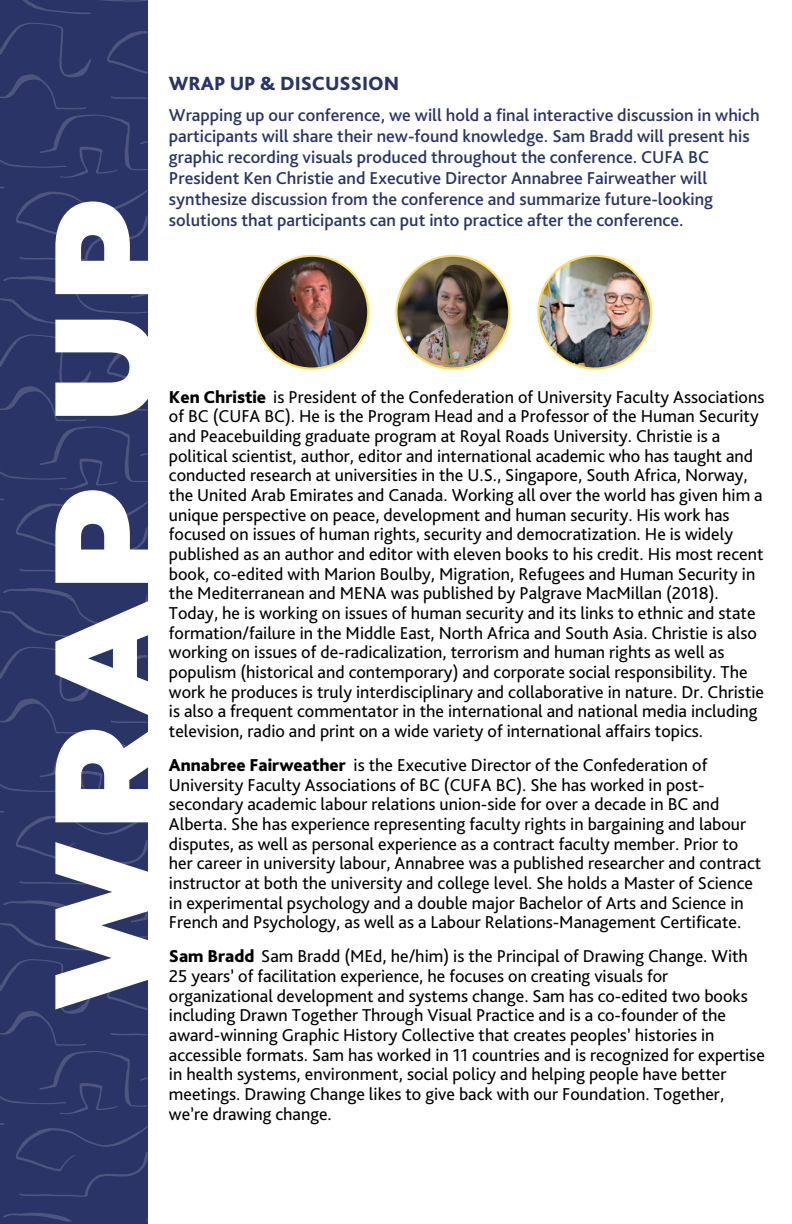
<style>
.page{position:relative;width:792px;height:1224px;background:#fff}
.page>*{position:absolute;margin:0;border:0;box-sizing:border-box;transform-origin:0 0}
.t1{font:900 141.2px "Montserrat";color:#fff}
.t2{font:800 20px "Bliss Pro";color:#2b3467}
.t3{font:18px/19.6px "Bliss Pro";color:#000}
.t4{font:500 18px/21px "Bliss Pro";color:#2b3467}
.s1{font-weight:800}
</style>
<div class="page">
<div style="left:0;top:0;width:148px;height:1224px;background:#2b3467"></div>
<svg style="left:23px;top:0;width:124px;height:14px"></svg>
<svg style="left:0;top:23px;width:147px;height:237px"></svg>
<svg style="left:0;top:276px;width:147px;height:50px"></svg>
<svg style="left:0;top:334px;width:147px;height:238px"></svg>
<svg style="left:0;top:588px;width:147px;height:50px"></svg>
<svg style="left:0;top:647px;width:147px;height:238px"></svg>
<svg style="left:0;top:900px;width:147px;height:51px"></svg>
<svg style="left:3px;top:1213px;width:69px;height:9px"></svg>
<svg style="left:0;top:959px;width:147px;height:238px"></svg>
<img style="left:395px;top:255px;width:115px;height:115px">
<img style="left:537px;top:255px;width:115px;height:115px">
<img style="left:254px;top:255px;width:115px;height:115px">
<p class="t1" style="left:18px;top:1011px;width:815px;rotate:-90deg">WRAP UP</p>
<p class="t2" style="left:169px;top:71px;width:232px">WRAP UP &amp; DISCUSSION</p>
<p class="t4" style="left:169px;top:104px;width:592px">Wrapping up our conference, we will hold a final interactive discussion in which participants will share their new-found knowledge. Sam Bradd will present his graphic recording visuals produced throughout the conference. CUFA BC President Ken Christie and Executive Director Annabree Fairweather will synthesize discussion from the conference and summarize future-looking solutions that participants can put into practice after the conference.</p>
<p class="t3" style="left:169px;top:386px;width:597px"><span class="s1">Ken Christie</span> is President of the Confederation of University Faculty Associations of BC (CUFA BC). He is the Program Head and a Professor of the Human Security and Peacebuilding graduate program at Royal Roads University. Christie is a political scientist, author, editor and international academic who has taught and conducted research at universities in the U.S., Singapore, South Africa, Norway, the United Arab Emirates and Canada. Working all over the world has given him a unique perspective on peace, development and human security. His work has focused on issues of human rights, security and democratization. He is widely published as an author and editor with eleven books to his credit. His most recent book, co-edited with Marion Boulby, Migration, Refugees and Human Security in the Mediterranean and MENA was published by Palgrave MacMillan (2018).<br>Today, he is working on issues of human security and its links to ethnic and state formation/failure in the Middle East, North Africa and South Asia. Christie is also working on issues of de-radicalization, terrorism and human rights as well as populism (historical and contemporary) and corporate social responsibility. The work he produces is truly interdisciplinary and collaborative in nature. Dr. Christie is also a frequent commentator in the international and national media including television, radio and print on a wide variety of international affairs topics.</p>
<p class="t3" style="left:169px;top:755px;width:594px"><span class="s1">Annabree Fairweather</span> is the Executive Director of the Confederation of University Faculty Associations of BC (CUFA BC). She has worked in post&shy;secondary academic labour relations union-side for over a decade in BC and Alberta. She has experience representing faculty rights in bargaining and labour disputes, as well as personal experience as a contract faculty member. Prior to her career in university labour, Annabree was a published researcher and contract instructor at both the university and college level. She holds a Master of Science in experimental psychology and a double major Bachelor of Arts and Science in French and Psychology, as well as a Labour Relations-Management Certificate.</p>
<p class="t3" style="left:169px;top:946px;width:597px"><span class="s1">Sam Bradd</span> Sam Bradd (MEd, he/him) is the Principal of Drawing Change. With 25 years’ of facilitation experience, he focuses on creating visuals for organizational development and systems change. Sam has co-edited two books including Drawn Together Through Visual Practice and is a co-founder of the award-winning Graphic History Collective that creates peoples’ histories in accessible formats. Sam has worked in 11 countries and is recognized for expertise in health systems, environment, social policy and helping people have better meetings. Drawing Change likes to give back with our Foundation. Together, we’re drawing change.</p>
</div>
